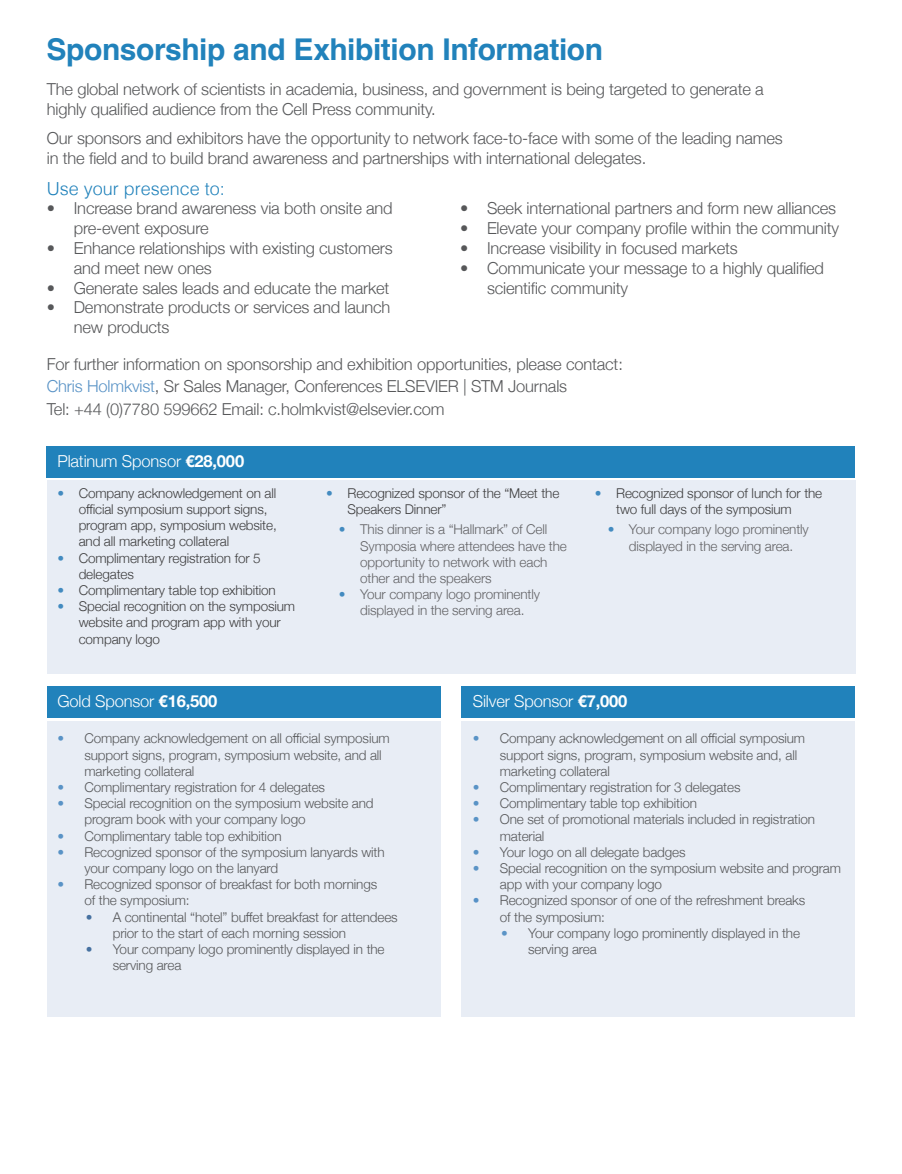
<style>
.page{position:relative;width:902px;height:1174px;background:#fff}
.page>*{position:absolute;margin:0;border:0;box-sizing:border-box;transform-origin:0 0}
.t1{font:700 30px "Helvetica";letter-spacing:-.015em;color:#2182bb}
.t2{font:300 18px "Helvetica";color:#2182bb}
.t3{font:300 16.5px/19.8px "Helvetica Neue";letter-spacing:-.01em;color:#57585a}
.t4{font:300 16.5px "Helvetica Neue";letter-spacing:-.01em;color:#fff}
.t5{font:300 13.5px/16.2px "Helvetica Neue";letter-spacing:-.01em;color:#57585a}
.t6{font:300 13.5px/16.2px "Helvetica Neue";letter-spacing:-.01em;color:#3e3e3f}
.t7{font:300 13.5px/16.2px "Helvetica Neue";letter-spacing:-.01em;color:#636366;text-align:center}
.s1{color:#5993c6}
.s2{font-weight:700}
.s3{color:#438bc0}
.s4{color:#4671a0}
.s5{color:#5b94c6}
.s6{color:#5691c7}
</style>
<div class="page">
<div style="left:47px;top:721px;width:393px;height:295px;background:#e8edf5"></div>
<div style="left:47px;top:446px;width:808px;height:32px;background:#2182bb"></div>
<div style="left:47px;top:686px;width:393px;height:31px;background:#2182bb"></div>
<div style="left:47px;top:480px;width:808px;height:194px;background:#e8edf5"></div>
<div style="left:461px;top:686px;width:394px;height:31px;background:#2182bb"></div>
<div style="left:461px;top:721px;width:394px;height:295px;background:#e8edf5"></div>
<p class="t1" style="left:46px;top:31px;width:558px">Sponsorship and Exhibition Information</p>
<p class="t3" style="left:47px;top:78px;width:718px">The global network of scientists in academia, business, and government is being targeted to generate a highly qualified audience from the Cell Press community.</p>
<p class="t3" style="left:47px;top:127px;width:737px">Our sponsors and exhibitors have the opportunity to network face-to-face with some of the leading names in the field and to build brand awareness and partnerships with international delegates.</p>
<p class="t2" style="left:47px;top:173px;width:180px">Use your presence to:</p>
<p class="t3" style="left:74px;top:197px;width:320px;text-indent:-27px">• Increase brand awareness via both onsite and pre-event exposure</p>
<p class="t3" style="left:74px;top:237px;width:320px;text-indent:-27px">• Enhance relationships with existing customers and meet new ones</p>
<p class="t3" style="left:47px;top:276px;width:344px">• Generate sales leads and educate the market</p>
<p class="t3" style="left:74px;top:296px;width:318px;text-indent:-27px">• Demonstrate products or services and launch new products</p>
<p class="t3" style="left:460px;top:197px;width:377px">• Seek international partners and form new alliances</p>
<p class="t3" style="left:460px;top:217px;width:380px">• Elevate your company profile within the community</p>
<p class="t3" style="left:460px;top:237px;width:279px">• Increase visibility in focused markets</p>
<p class="t3" style="left:487px;top:257px;width:338px;text-indent:-27px">• Communicate your message to a highly qualified scientific community</p>
<p class="t3" style="left:47px;top:353px;width:577px">For further information on sponsorship and exhibition opportunities, please contact:</p>
<p class="t3" style="left:47px;top:374px;width:522px;line-height:22.5px"><span class="s1">Chris Holmkvist</span>, Sr Sales Manager, Conferences ELSEVIER | STM Journals<br>Tel: +44 (0)7780 599662 Email: c.holmkvist@elsevier.com</p>
<p class="t4" style="left:57px;top:448px;width:188px">Platinum Sponsor <span class="s2">€28,000</span></p>
<p class="t6" style="left:79px;top:484px;width:199px;text-indent:-21px"><span class="s3">•</span> Company acknowledgement on all official symposium support signs, program app, symposium website, and all marketing collateral</p>
<p class="t6" style="left:79px;top:548px;width:183px;text-indent:-21px"><span class="s3">•</span> Complimentary registration for 5 delegates</p>
<p class="t6" style="left:57px;top:581px;width:220px"><span class="s3">•</span> Complimentary table top exhibition</p>
<p class="t6" style="left:79px;top:597px;width:218px;text-indent:-21px"><span class="s3">•</span> Special recognition on the symposium website and program app with your company logo</p>
<p class="t6" style="left:347px;top:484px;width:213px;text-indent:-21px"><span class="s3">•</span> Recognized sponsor of the “Meet the<br>Speakers Dinner”</p>
<p class="t7" style="left:360px;top:520px;width:208px;text-align:left;text-indent:-21px"><span class="s3">•</span> This dinner is a “Hallmark” of Cell<br>Symposia where attendees have the opportunity to network with each other and the speakers</p>
<p class="t7" style="left:339px;top:585px;width:203px"><span class="s3">•</span> Your company logo prominently displayed in the serving area.</p>
<p class="t6" style="left:616px;top:484px;width:207px;text-indent:-21px"><span class="s3">•</span> Recognized sponsor of lunch for the two full days of the symposium</p>
<p class="t7" style="left:607px;top:520px;width:203px"><span class="s3">•</span> Your company logo prominently displayed in the serving area.</p>
<p class="t4" style="left:57px;top:687px;width:161px">Gold Sponsor <span class="s2">€16,500</span></p>
<p class="t4" style="left:473px;top:687px;width:156px">Silver Sponsor <span class="s2">€7,000</span></p>
<p class="t5" style="left:84px;top:729px;width:307px;text-indent:-27px"><span class="s1">•</span> Company acknowledgement on all official symposium support signs, program, symposium website, and all marketing collateral</p>
<p class="t5" style="left:57px;top:778px;width:269px"><span class="s1">•</span> Complimentary registration for 4 delegates</p>
<p class="t5" style="left:84px;top:794px;width:290px;text-indent:-27px"><span class="s1">•</span> Special recognition on the symposium website and program book with your company logo</p>
<p class="t5" style="left:57px;top:826px;width:226px"><span class="s1">•</span> Complimentary table top exhibition</p>
<p class="t5" style="left:84px;top:843px;width:302px;text-indent:-27px"><span class="s1">•</span> Recognized sponsor of the symposium lanyards with your company logo on the lanyard</p>
<p class="t5" style="left:84px;top:875px;width:294px;text-indent:-27px"><span class="s1">•</span> Recognized sponsor of breakfast for both mornings of the symposium:</p>
<p class="t5" style="left:113px;top:907px;width:286px;text-indent:-27px"><span class="s4">•</span> A continental “hotel” buffet breakfast for attendees prior to the start of each morning session</p>
<p class="t5" style="left:113px;top:940px;width:273px;text-indent:-27px"><span class="s4">•</span> Your company logo prominently displayed in the serving area</p>
<p class="t5" style="left:500px;top:729px;width:307px;text-indent:-27px"><span class="s1">•</span> Company acknowledgement on all official symposium support signs, program, symposium website and, all marketing collateral</p>
<p class="t5" style="left:473px;top:778px;width:269px"><span class="s1">•</span> Complimentary registration for 3 delegates</p>
<p class="t5" style="left:473px;top:794px;width:226px"><span class="s1">•</span> Complimentary table top exhibition</p>
<p class="t5" style="left:500px;top:810px;width:317px;text-indent:-27px"><span class="s1">•</span> One set of promotional materials included in registration material</p>
<p class="t5" style="left:473px;top:843px;width:214px"><span class="s1">•</span> Your logo on all delegate badges</p>
<p class="t5" style="left:500px;top:859px;width:342px;text-indent:-27px"><span class="s5">•</span> Special recognition on the symposium website and program app with your company logo</p>
<p class="t5" style="left:500px;top:891px;width:307px;text-indent:-27px"><span class="s6">•</span> Recognized sponsor of one of the refreshment breaks of the symposium:</p>
<p class="t5" style="left:528px;top:924px;width:273px;text-indent:-27px"><span class="s5">•</span> Your company logo prominently displayed in the serving area</p>
</div>
